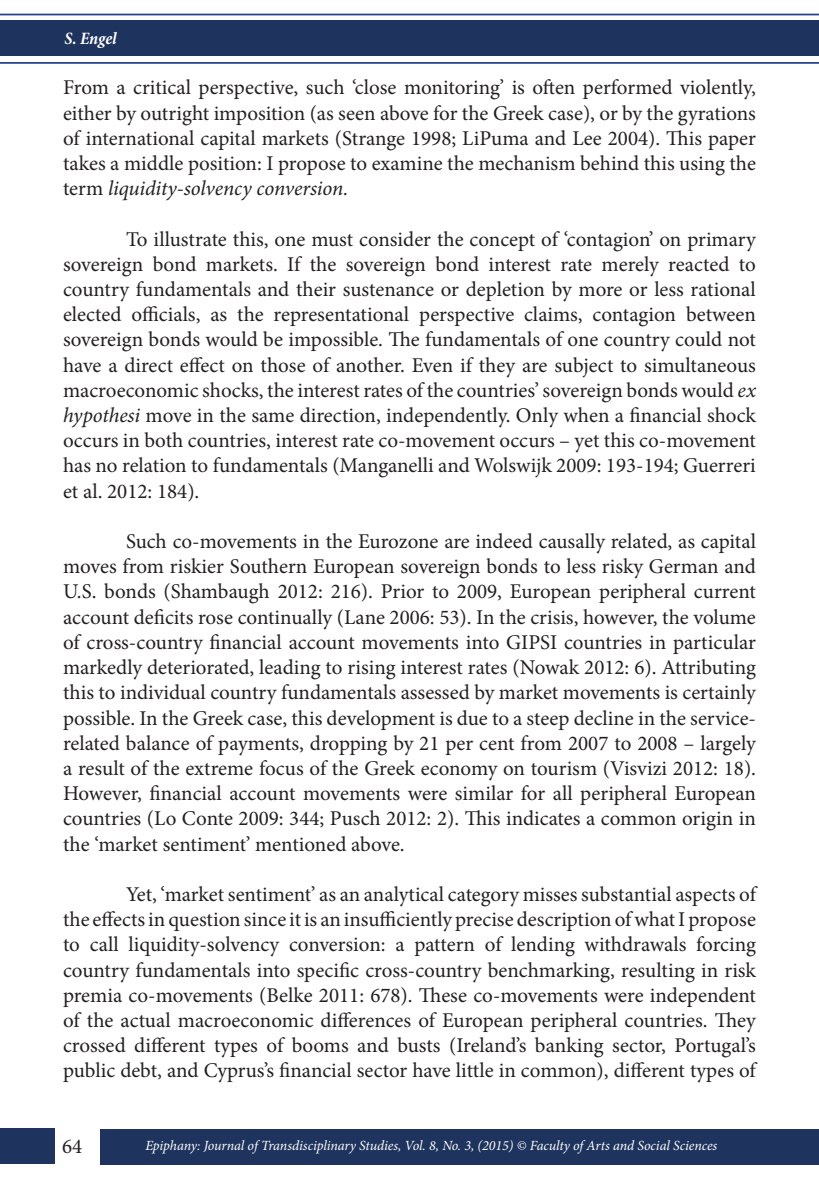
<style>
.page{position:relative;width:819px;height:1191px;background:#fff}
.page>*{position:absolute;margin:0;border:0;box-sizing:border-box;transform-origin:0 0}
.t1{font:21px/25.2px "Minion Pro";color:#231f20;text-align:justify}
.t2{font:italic 700 condensed 17.5px "Minion Pro";letter-spacing:-.005em;color:#fff}
.t3{font:italic 14px "Minion Pro";letter-spacing:-.01em;color:#fff}
.s1{font-style:italic}
</style>
<div class="page">
<div style="left:0;top:21px;width:819px;height:35px;background:#1e335d"></div>
<div style="left:100px;top:1128px;width:719px;height:36px;background:#1e335d"></div>
<div style="left:0;top:1128px;width:54px;height:35px;background:#1e335d"></div>
<hr style="left:0;top:14px;width:819px;height:1px;background:#253f8e">
<hr style="left:0;top:62px;width:819px;height:2px;background:#253f8e">
<p class="t2" style="left:64px;top:26px;width:54px">S. Engel</p>
<p class="t1" style="left:63px;top:75px;width:694px">From a critical perspective, such ‘close monitoring’ is often performed violently, either by outright imposition (as seen above for the Greek case), or by the gyrations of international capital markets (Strange 1998; LiPuma and Lee 2004). This paper takes a middle position: I propose to examine the mechanism behind this using the term <span class="s1">liquidity-solvency conversion.</span></p>
<p class="t1" style="left:63px;top:226px;width:694px;text-indent:63px">To illustrate this, one must consider the concept of ‘contagion’ on primary sovereign bond markets. If the sovereign bond interest rate merely reacted to country fundamentals and their sustenance or depletion by more or less rational elected officials, as the representational perspective claims, contagion between sovereign bonds would be impossible. The fundamentals of one country could not have a direct effect on those of another. Even if they are subject to simultaneous macroeconomic shocks, the interest rates of the countries’ sovereign bonds would <span class="s1">ex hypothesi</span> move in the same direction, independently. Only when a financial shock occurs in both countries, interest rate co-movement occurs – yet this co-movement has no relation to fundamentals (Manganelli and Wolswijk 2009: 193-194; Guerreri et al. 2012: 184).</p>
<p class="t1" style="left:63px;top:529px;width:694px;text-indent:63px">Such co-movements in the Eurozone are indeed causally related, as capital moves from riskier Southern European sovereign bonds to less risky German and U.S. bonds (Shambaugh 2012: 216). Prior to 2009, European peripheral current account deficits rose continually (Lane 2006: 53). In the crisis, however, the volume of cross-country financial account movements into GIPSI countries in particular markedly deteriorated, leading to rising interest rates (Nowak 2012: 6). Attributing this to individual country fundamentals assessed by market movements is certainly possible. In the Greek case, this development is due to a steep decline in the service&shy;related balance of payments, dropping by 21 per cent from 2007 to 2008 – largely a result of the extreme focus of the Greek economy on tourism (Visvizi 2012: 18).<br>However, financial account movements were similar for all peripheral European countries (Lo Conte 2009: 344; Pusch 2012: 2). This indicates a common origin in the ‘market sentiment’ mentioned above.</p>
<p class="t1" style="left:63px;top:881px;width:694px;text-indent:63px">Yet, ‘market sentiment’ as an analytical category misses substantial aspects of the effects in question since it is an insufficiently precise description of what I propose to call liquidity-solvency conversion: a pattern of lending withdrawals forcing country fundamentals into specific cross-country benchmarking, resulting in risk premia co-movements (Belke 2011: 678). These co-movements were independent of the actual macroeconomic differences of European peripheral countries. They crossed different types of booms and busts (Ireland’s banking sector, Portugal’s public debt, and Cyprus’s financial sector have little in common), different types of</p>
<p class="t1" style="left:62px;top:1133px;width:22px">64</p>
<p class="t3" style="left:145px;top:1136px;width:573px">Epiphany: Journal of Transdisciplinary Studies, Vol. 8, No. 3, (2015) © Faculty of Arts and Social Sciences</p>
</div>
